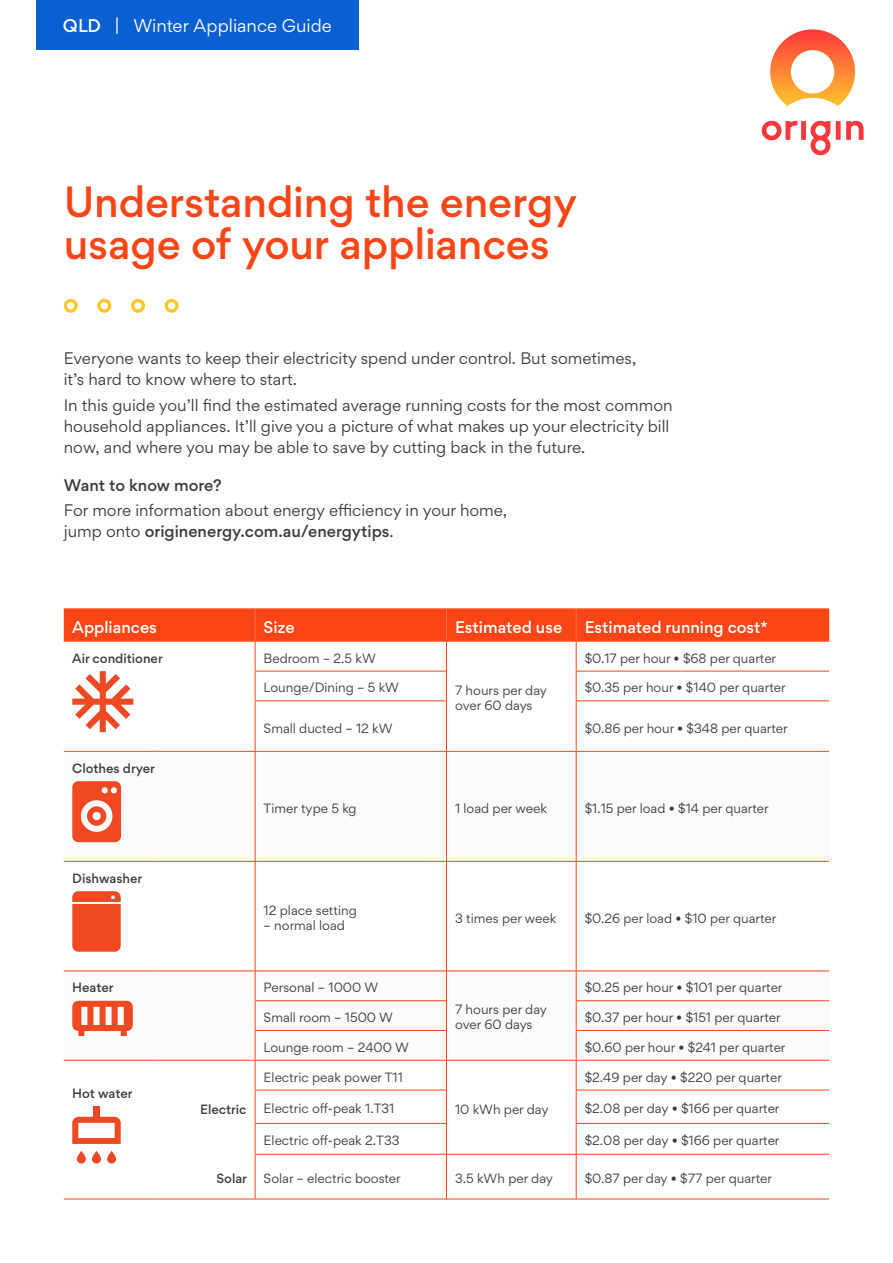
<style>
.page{position:relative;width:893px;height:1263px;background:#fff}
.page>*{position:absolute;margin:0;border:0;box-sizing:border-box;transform-origin:0 0}
.t1{font:500 39px/42px "Origin Gordita";letter-spacing:-.005em;color:#fa4616}
.t2{font:16.5px "Origin Gordita";color:#fff}
.t3{font:15px/21px "Origin Gordita";color:#3c3c3c}
.t4{font:500 15px "Origin Gordita";color:#fff}
.t5{font:500 15px "Origin Gordita";color:#3c3c3c}
.t6{font:12px/15px "Origin Gordita";color:#3c3c3c}
.t7{font:500 12px "Origin Gordita";color:#3c3c3c}
.s1{font-weight:500}
</style>
<div class="page">
<div style="left:64px;top:608px;width:765px;height:33px;background:#fa4616"></div>
<svg style="left:64px;top:752px;width:765px;height:308px"></svg>
<hr style="left:64px;top:641px;width:95px;height:1px;background:#fb6b45">
<hr style="left:159px;top:641px;width:96px;height:1px;background:#fb6b45">
<hr style="left:255px;top:608px;width:1px;height:33px;background:#fb6b45">
<hr style="left:255px;top:641px;width:191px;height:1px;background:#fb6b45">
<hr style="left:446px;top:608px;width:1px;height:33px;background:#fb6b45">
<hr style="left:446px;top:641px;width:130px;height:1px;background:#fb6b45">
<hr style="left:576px;top:608px;width:1px;height:33px;background:#fb6b45">
<hr style="left:576px;top:641px;width:253px;height:1px;background:#fb6b45">
<hr style="left:255px;top:641px;width:1px;height:30px;background:#fa4616">
<hr style="left:446px;top:641px;width:1px;height:30px;background:#fa4616">
<hr style="left:576px;top:641px;width:1px;height:30px;background:#fa4616">
<hr style="left:255px;top:671px;width:1px;height:30px;background:#fa4616">
<hr style="left:255px;top:671px;width:192px;height:1px;background:#fa4616">
<hr style="left:446px;top:671px;width:1px;height:30px;background:#fa4616">
<hr style="left:576px;top:671px;width:1px;height:30px;background:#fa4616">
<hr style="left:576px;top:671px;width:253px;height:1px;background:#fa4616">
<hr style="left:255px;top:701px;width:1px;height:50px;background:#fa4616">
<hr style="left:255px;top:701px;width:192px;height:1px;background:#fa4616">
<hr style="left:446px;top:701px;width:1px;height:50px;background:#fa4616">
<hr style="left:576px;top:701px;width:1px;height:50px;background:#fa4616">
<hr style="left:576px;top:701px;width:253px;height:1px;background:#fa4616">
<hr style="left:64px;top:751px;width:95px;height:1px;background:#fa4616">
<hr style="left:159px;top:751px;width:96px;height:1px;background:#fa4616">
<hr style="left:255px;top:751px;width:1px;height:110px;background:#fa4616">
<hr style="left:255px;top:751px;width:191px;height:1px;background:#fa4616">
<hr style="left:446px;top:751px;width:1px;height:110px;background:#fa4616">
<hr style="left:446px;top:751px;width:130px;height:1px;background:#fa4616">
<hr style="left:576px;top:751px;width:1px;height:110px;background:#fa4616">
<hr style="left:576px;top:751px;width:253px;height:1px;background:#fa4616">
<hr style="left:64px;top:861px;width:95px;height:1px;background:#fa4616">
<hr style="left:159px;top:861px;width:96px;height:1px;background:#fa4616">
<hr style="left:255px;top:861px;width:1px;height:110px;background:#fa4616">
<hr style="left:255px;top:861px;width:191px;height:1px;background:#fa4616">
<hr style="left:446px;top:861px;width:1px;height:110px;background:#fa4616">
<hr style="left:446px;top:861px;width:130px;height:1px;background:#fa4616">
<hr style="left:576px;top:861px;width:1px;height:110px;background:#fa4616">
<hr style="left:576px;top:861px;width:253px;height:1px;background:#fa4616">
<hr style="left:64px;top:971px;width:95px;height:1px;background:#fa4616">
<hr style="left:159px;top:971px;width:96px;height:1px;background:#fa4616">
<hr style="left:255px;top:971px;width:191px;height:1px;background:#fa4616">
<hr style="left:446px;top:971px;width:130px;height:1px;background:#fa4616">
<hr style="left:576px;top:971px;width:253px;height:1px;background:#fa4616">
<hr style="left:255px;top:1000px;width:192px;height:1px;background:#fa4616">
<hr style="left:576px;top:1000px;width:253px;height:1px;background:#fa4616">
<svg style="left:255px;top:971px;width:1px;height:89px"></svg>
<hr style="left:255px;top:1030px;width:192px;height:1px;background:#fa4616">
<svg style="left:446px;top:971px;width:1px;height:89px"></svg>
<svg style="left:576px;top:971px;width:1px;height:89px"></svg>
<hr style="left:576px;top:1030px;width:253px;height:1px;background:#fa4616">
<hr style="left:64px;top:1060px;width:95px;height:1px;background:#fa4616">
<hr style="left:159px;top:1060px;width:96px;height:1px;background:#fa4616">
<hr style="left:255px;top:1060px;width:1px;height:30px;background:#fa4616">
<hr style="left:255px;top:1060px;width:191px;height:1px;background:#fa4616">
<hr style="left:446px;top:1060px;width:1px;height:30px;background:#fa4616">
<hr style="left:446px;top:1060px;width:130px;height:1px;background:#fa4616">
<hr style="left:576px;top:1060px;width:1px;height:30px;background:#fa4616">
<hr style="left:576px;top:1060px;width:253px;height:1px;background:#fa4616">
<hr style="left:255px;top:1090px;width:1px;height:33px;background:#fa4616">
<hr style="left:255px;top:1090px;width:192px;height:1px;background:#fa4616">
<hr style="left:446px;top:1090px;width:1px;height:33px;background:#fa4616">
<hr style="left:576px;top:1090px;width:1px;height:33px;background:#fa4616">
<hr style="left:576px;top:1090px;width:253px;height:1px;background:#fa4616">
<hr style="left:255px;top:1123px;width:1px;height:31px;background:#fa4616">
<hr style="left:255px;top:1123px;width:192px;height:1px;background:#fa4616">
<hr style="left:446px;top:1123px;width:1px;height:31px;background:#fa4616">
<hr style="left:576px;top:1123px;width:1px;height:31px;background:#fa4616">
<hr style="left:576px;top:1123px;width:253px;height:1px;background:#fa4616">
<hr style="left:64px;top:1199px;width:95px;height:1px;background:#fa4616">
<hr style="left:159px;top:1199px;width:96px;height:1px;background:#fa4616">
<hr style="left:255px;top:1154px;width:1px;height:45px;background:#fa4616">
<hr style="left:255px;top:1154px;width:191px;height:1px;background:#fa4616">
<hr style="left:255px;top:1199px;width:191px;height:1px;background:#fa4616">
<hr style="left:446px;top:1154px;width:1px;height:45px;background:#fa4616">
<hr style="left:446px;top:1154px;width:130px;height:1px;background:#fa4616">
<hr style="left:446px;top:1199px;width:130px;height:1px;background:#fa4616">
<hr style="left:576px;top:1154px;width:1px;height:45px;background:#fa4616">
<hr style="left:576px;top:1154px;width:253px;height:1px;background:#fa4616">
<hr style="left:576px;top:1199px;width:253px;height:1px;background:#fa4616">
<svg style="left:72px;top:671px;width:61px;height:61px"></svg>
<svg style="left:72px;top:781px;width:49px;height:61px"></svg>
<svg style="left:72px;top:891px;width:49px;height:61px;background:#f05531"></svg>
<svg style="left:72px;top:1001px;width:61px;height:35px"></svg>
<svg style="left:107px;top:1151px;width:9px;height:12px"></svg>
<svg style="left:92px;top:1151px;width:9px;height:12px"></svg>
<svg style="left:77px;top:1151px;width:9px;height:12px"></svg>
<div style="left:93px;top:1106px;width:7px;height:15px;background:#ef4923"></div>
<svg style="left:72px;top:1117px;width:49px;height:27px"></svg>
<div style="left:36px;top:0;width:323px;height:50px;background:#0a5fd2"></div>
<svg style="left:762px;top:121px;width:101px;height:34px"></svg>
<svg style="left:770px;top:29px;width:85px;height:77px"></svg>
<svg style="left:64px;top:299px;width:115px;height:14px"></svg>
<h2 class="t2" style="left:63px;top:14px;width:270px"><span class="s1">QLD</span> | Winter Appliance Guide</h2>
<h1 class="t1" style="left:64px;top:181px;width:515px">Understanding the energy usage of your appliances</h1>
<p class="t3" style="left:64px;top:348px;width:574px">Everyone wants to keep their electricity spend under control. But sometimes, it’s hard to know where to start.</p>
<p class="t3" style="left:64px;top:394px;width:610px">In this guide you’ll find the estimated average running costs for the most common household appliances. It’ll give you a picture of what makes up your electricity bill now, and where you may be able to save by cutting back in the future.</p>
<p class="t5" style="left:64px;top:474px;width:159px">Want to know more?</p>
<p class="t3" style="left:64px;top:499px;width:445px">For more information about energy efficiency in your home, jump onto <span class="s1">originenergy.com.au/energytips</span>.</p>
<p class="t4" style="left:72px;top:616px;width:86px">Appliances</p>
<p class="t4" style="left:264px;top:616px;width:32px">Size</p>
<p class="t4" style="left:455px;top:616px;width:109px">Estimated use</p>
<p class="t4" style="left:585px;top:616px;width:185px">Estimated running cost*</p>
<p class="t7" style="left:72px;top:649px;width:92px">Air conditioner</p>
<p class="t6" style="left:264px;top:650px;width:114px">Bedroom – 2.5 kW</p>
<p class="t6" style="left:455px;top:683px;width:94px">7 hours per day over 60 days</p>
<p class="t6" style="left:585px;top:650px;width:193px">$0.17 per hour • $68 per quarter</p>
<p class="t6" style="left:264px;top:680px;width:137px">Lounge/Dining – 5 kW</p>
<p class="t6" style="left:585px;top:680px;width:202px">$0.35 per hour • $140 per quarter</p>
<p class="t6" style="left:264px;top:720px;width:130px">Small ducted – 12 kW</p>
<p class="t6" style="left:585px;top:720px;width:204px">$0.86 per hour • $348 per quarter</p>
<p class="t7" style="left:72px;top:759px;width:84px">Clothes dryer</p>
<p class="t7" style="left:72px;top:869px;width:71px">Dishwasher</p>
<p class="t6" style="left:264px;top:800px;width:94px">Timer type 5 kg</p>
<p class="t6" style="left:455px;top:800px;width:93px">1 load per week</p>
<p class="t6" style="left:585px;top:800px;width:185px">$1.15 per load • $14 per quarter</p>
<p class="t6" style="left:264px;top:903px;width:95px">12 place setting</p>
<p class="t6" style="left:264px;top:918px;width:83px">– normal load</p>
<p class="t6" style="left:455px;top:910px;width:103px">3 times per week</p>
<p class="t6" style="left:585px;top:910px;width:193px">$0.26 per load • $10 per quarter</p>
<p class="t7" style="left:72px;top:979px;width:43px">Heater</p>
<p class="t6" style="left:264px;top:980px;width:116px">Personal – 1000 W</p>
<p class="t6" style="left:585px;top:980px;width:199px">$0.25 per hour • $101 per quarter</p>
<p class="t6" style="left:455px;top:1002px;width:94px">7 hours per day over 60 days</p>
<p class="t6" style="left:264px;top:1009px;width:131px">Small room – 1500 W</p>
<p class="t6" style="left:585px;top:1009px;width:197px">$0.37 per hour • $151 per quarter</p>
<p class="t6" style="left:264px;top:1039px;width:147px">Lounge room – 2400 W</p>
<p class="t6" style="left:585px;top:1039px;width:202px">$0.60 per hour • $241 per quarter</p>
<p class="t7" style="left:72px;top:1084px;width:62px">Hot water</p>
<p class="t7" style="left:200px;top:1100px;width:48px">Electric</p>
<p class="t6" style="left:264px;top:1069px;width:141px">Electric peak power T11</p>
<p class="t6" style="left:585px;top:1069px;width:199px">$2.49 per day • $220 per quarter</p>
<p class="t6" style="left:264px;top:1101px;width:132px">Electric off-peak 1.T31</p>
<p class="t6" style="left:585px;top:1101px;width:196px">$2.08 per day • $166 per quarter</p>
<p class="t6" style="left:264px;top:1133px;width:137px">Electric off-peak 2.T33</p>
<p class="t6" style="left:585px;top:1133px;width:196px">$2.08 per day • $166 per quarter</p>
<p class="t6" style="left:455px;top:1101px;width:95px">10 kWh per day</p>
<p class="t7" style="left:216px;top:1169px;width:32px">Solar</p>
<p class="t6" style="left:264px;top:1170px;width:139px">Solar – electric booster</p>
<p class="t6" style="left:455px;top:1170px;width:100px">3.5 kWh per day</p>
<p class="t6" style="left:585px;top:1170px;width:189px">$0.87 per day • $77 per quarter</p>
</div>
